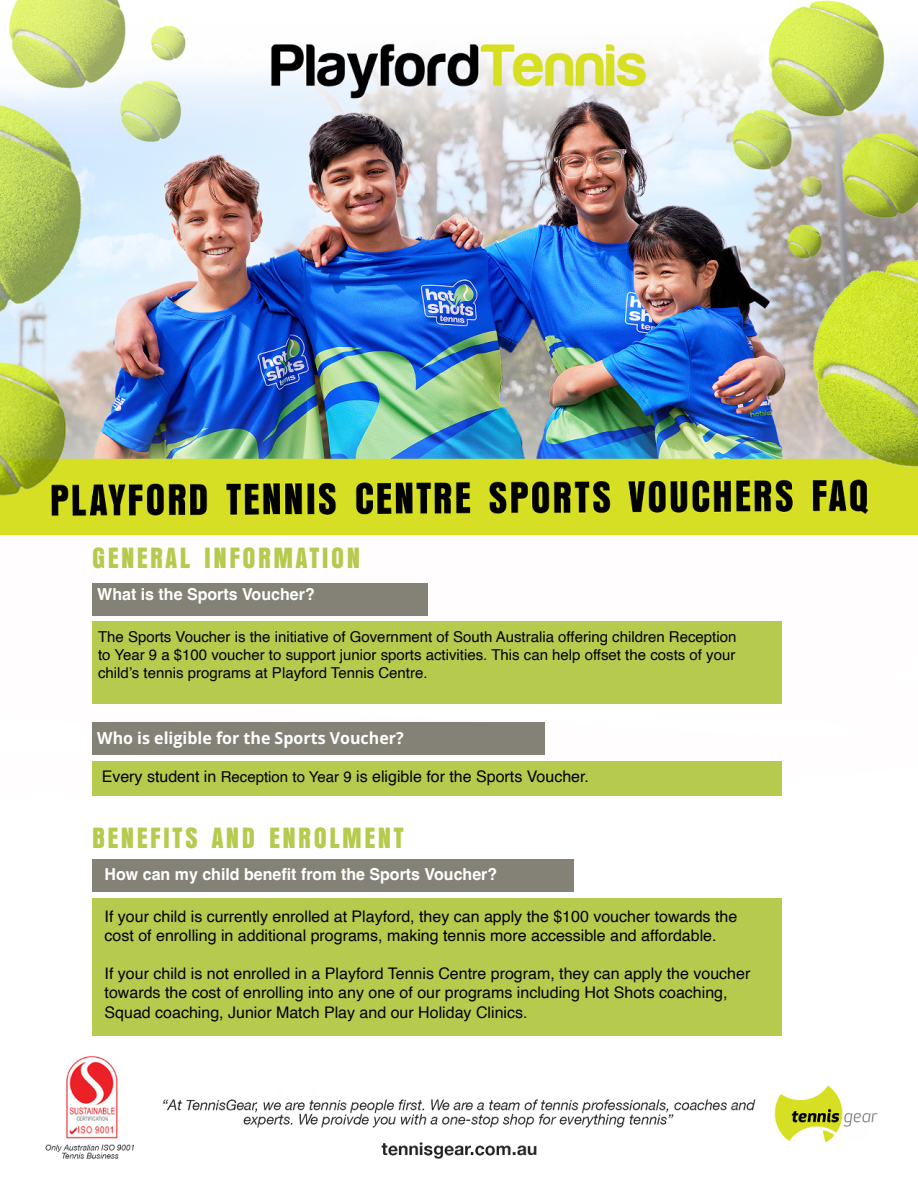
<style>
.page{position:relative;width:918px;height:1188px;background:#fff}
.page>*{position:absolute;margin:0;border:0;box-sizing:border-box;transform-origin:0 0}
.t1{font:30.45px "Anzeigen Gro T";letter-spacing:.08em;color:#b6ca4e}
.t2{font:700 16.5px "Helvetica";color:#fff}
.t3{font:16.5px "Open Sans";color:#fff}
.t4{font:16.05px/19.2px "Helvetica";color:#000}
.t5{font:15px/18px "Helvetica";color:#000;text-align:justify}
.s1{font-size:15px}
</style>
<div class="page">
<img style="left:0;top:0;width:918px;height:1159px">
<div style="left:92px;top:622px;width:690px;height:82px;background:#b6ca4e"></div>
<div style="left:92px;top:583px;width:336px;height:32px;background:#848277"></div>
<div style="left:92px;top:761px;width:690px;height:35px;background:#b6ca4e"></div>
<div style="left:92px;top:722px;width:452px;height:33px;background:#848277"></div>
<div style="left:92px;top:898px;width:690px;height:138px;background:#b6ca4e"></div>
<div style="left:92px;top:859px;width:481px;height:33px;background:#848277"></div>
<h1 class="t1" style="left:92px;top:542px;width:270px">GENERAL INFORMATION</h1>
<p class="t2" style="left:97px;top:584px;width:219px">What is the Sports Voucher?</p>
<p class="t5" style="left:98px;top:628px;width:640px">The Sports Voucher is the initiative of Government of South Australia offering children Reception to Year 9 a $100 voucher to support junior sports activities. This can help offset the costs of your child’s tennis programs at Playford Tennis Centre.</p>
<p class="t3" style="left:97px;top:727px;width:308px">Who is eligible for the Sports Voucher?</p>
<p class="t4" style="left:102px;top:767px;width:489px">Every student in <span class="s1">Reception to Year 9</span> is eligible for the Sports Voucher.</p>
<h1 class="t1" style="left:92px;top:822px;width:313px">BENEFITS AND ENROLMENT</h1>
<p class="t2" style="left:105px;top:865px;width:394px">How can my child benefit from the Sports Voucher?</p>
<p class="t4" style="left:105px;top:907px;width:634px">If your child is currently enrolled at Playford, they can apply the $100 voucher towards the cost of enrolling in additional programs, making tennis more accessible and affordable.</p>
<p class="t4" style="left:105px;top:965px;width:647px">If your child is not enrolled in a Playford Tennis Centre program, they can apply the voucher towards the cost of enrolling into any one of our programs including Hot Shots coaching,<br>Squad coaching, Junior Match Play and our Holiday Clinics.</p>
</div>
